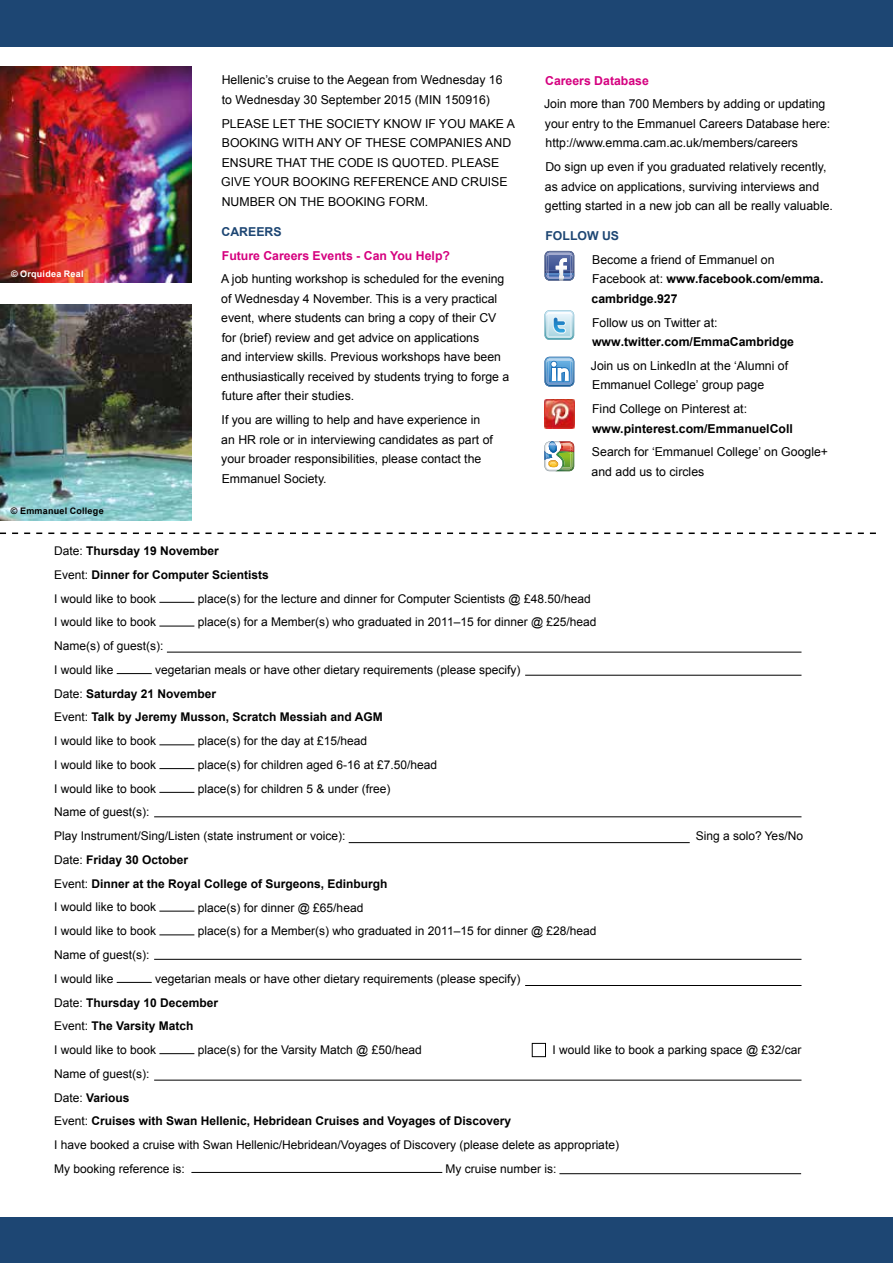
<style>
.page{position:relative;width:893px;height:1263px;background:#fff}
.page>*{position:absolute;margin:0;border:0;box-sizing:border-box;transform-origin:0 0}
.t1{font:12.3px/19.5px "Arial";color:#000}
.t2{font:700 12.3px "Arial";color:#000}
.t3{font:700 12.3px "Arial";color:#d5007f}
.t4{font:700 12.3px "Arial";color:#1d4673}
.t5{font:12px/23.7px "Arial";color:#000}
.t6{font:700 12px/23.7px "Arial";color:#000}
.t7{font:700 9px "Arial";letter-spacing:.025em;color:#000}
.t8{font:700 9px "Arial";letter-spacing:.025em;color:#fff}
.s1{font-weight:700}
.s2{font-weight:400}
</style>
<div class="page">
<img style="left:0;top:304px;width:192px;height:216px">
<img style="left:0;top:67px;width:192px;height:216px">
<hr style="left:892px;top:0;width:1px;height:208px;background:#939292">
<hr style="left:892px;top:215px;width:1px;height:46px;background:#1d4673">
<svg style="left:545px;top:251px;width:29px;height:30px"></svg>
<img style="left:546px;top:253px;width:26px;height:5px">
<svg style="left:544px;top:310px;width:30px;height:30px"></svg>
<svg style="left:545px;top:357px;width:29px;height:29px"></svg>
<svg style="left:544px;top:442px;width:30px;height:29px"></svg>
<img style="left:545px;top:399px;width:29px;height:30px">
<svg style="left:0;top:532px;width:876px;height:2px"></svg>
<hr style="left:159px;top:602px;width:35px;height:1px;background:#000">
<hr style="left:159px;top:626px;width:35px;height:1px;background:#000">
<hr style="left:117px;top:673px;width:35px;height:1px;background:#000">
<hr style="left:159px;top:744px;width:35px;height:1px;background:#000">
<hr style="left:159px;top:768px;width:35px;height:1px;background:#000">
<hr style="left:159px;top:792px;width:35px;height:1px;background:#000">
<hr style="left:159px;top:911px;width:35px;height:1px;background:#000">
<hr style="left:159px;top:934px;width:35px;height:1px;background:#000">
<hr style="left:117px;top:982px;width:35px;height:1px;background:#000">
<hr style="left:159px;top:1053px;width:35px;height:1px;background:#000">
<div style="left:532px;top:1043px;width:14px;height:14px;border:1px solid #000"></div>
<hr style="left:191px;top:1172px;width:251px;height:1px;background:#000">
<hr style="left:167px;top:652px;width:634px;height:1px;background:#000">
<hr style="left:154px;top:816px;width:647px;height:1px;background:#000">
<hr style="left:154px;top:959px;width:647px;height:1px;background:#000">
<hr style="left:525px;top:675px;width:276px;height:1px;background:#000">
<div style="left:0;top:0;width:893px;height:47px;background:#1d4673"></div>
<div style="left:0;top:1217px;width:893px;height:46px;background:#1d4673"></div>
<hr style="left:349px;top:842px;width:341px;height:1px;background:#000">
<hr style="left:525px;top:985px;width:276px;height:1px;background:#000">
<hr style="left:154px;top:1080px;width:647px;height:1px;background:#000">
<hr style="left:559px;top:1173px;width:242px;height:1px;background:#000">
<p class="t8" style="left:11px;top:268px;width:74px">© Orquidea Real</p>
<p class="t7" style="left:11px;top:505px;width:94px">© Emmanuel College</p>
<p class="t1" style="left:222px;top:71px;width:282px">Hellenic’s cruise to the Aegean from Wednesday 16 to Wednesday 30 September 2015 (MIN 150916)</p>
<p class="t1" style="left:221px;top:114px;width:295px">PLEASE LET THE SOCIETY KNOW IF YOU MAKE A BOOKING WITH ANY OF THESE COMPANIES AND ENSURE THAT THE CODE IS QUOTED. PLEASE GIVE YOUR BOOKING REFERENCE AND CRUISE NUMBER ON THE BOOKING FORM.</p>
<p class="t4" style="left:222px;top:223px;width:62px">CAREERS</p>
<p class="t3" style="left:222px;top:247px;width:230px">Future Careers Events - Can You Help?</p>
<p class="t1" style="left:221px;top:269px;width:290px">A job hunting workshop is scheduled for the evening of Wednesday 4 November. This is a very practical event, where students can bring a copy of their CV for (brief) review and get advice on applications<br>and interview skills. Previous workshops have been enthusiastically received by students trying to forge a future after their studies.</p>
<p class="t1" style="left:221px;top:410px;width:273px">If you are willing to help and have experience in an HR role or in interviewing candidates as part of your broader responsibilities, please contact the Emmanuel Society.</p>
<p class="t3" style="left:545px;top:72px;width:105px">Careers Database</p>
<p class="t1" style="left:544px;top:94px;width:288px">Join more than 700 Members by adding or updating your entry to the Emmanuel Careers Database here: http://www.emma.cam.ac.uk/members/careers</p>
<p class="t1" style="left:545px;top:157px;width:290px">Do sign up even if you graduated relatively recently, as advice on applications, surviving interviews and getting started in a new job can all be really valuable.</p>
<p class="t4" style="left:545px;top:228px;width:75px">FOLLOW US</p>
<p class="t1" style="left:592px;top:250px;width:233px">Become a friend of Emmanuel on<br>Facebook at: <span class="s1">www.facebook.com/emma. cambridge.927</span></p>
<p class="t1" style="left:592px;top:313px;width:127px">Follow us on Twitter at:</p>
<p class="t2" style="left:592px;top:334px;width:204px">www.twitter.com/EmmaCambridge</p>
<p class="t1" style="left:591px;top:356px;width:199px">Join us on LinkedIn at the ‘Alumni of<br>Emmanuel College’ group page</p>
<p class="t1" style="left:592px;top:399px;width:156px">Find College on Pinterest at:</p>
<p class="t2" style="left:592px;top:420px;width:202px">www.pinterest.com/EmmanuelColl</p>
<p class="t1" style="left:592px;top:442px;width:238px">Search for ‘Emmanuel College’ on Google+ and add us to circles</p>
<p class="t6" style="left:54px;top:539px;width:216px"><span class="s2">Date:</span> Thursday 19 November<br><span class="s2">Event:</span> Dinner for Computer Scientists<br><span class="s2">I would like to book</span></p>
<p class="t5" style="left:198px;top:587px;width:395px">place(s) for the lecture and dinner for Computer Scientists @ £48.50/head</p>
<p class="t5" style="left:54px;top:610px;width:104px">I would like to book</p>
<p class="t5" style="left:198px;top:610px;width:400px">place(s) for a Member(s) who graduated in 2011–15 for dinner @ £25/head</p>
<p class="t5" style="left:54px;top:634px;width:111px">Name(s) of guest(s):<br>I would like</p>
<p class="t5" style="left:54px;top:658px;width:468px;text-indent:101px">vegetarian meals or have other dietary requirements (please specify)<br>Date: <span class="s1">Saturday 21 November<br></span>Event: <span class="s1">Talk by Jeremy Musson, Scratch Messiah and AGM<br></span>I would like to book</p>
<p class="t5" style="left:198px;top:729px;width:171px">place(s) for the day at £15/head</p>
<p class="t5" style="left:54px;top:753px;width:104px">I would like to book</p>
<p class="t5" style="left:198px;top:753px;width:241px">place(s) for children aged 6-16 at £7.50/head</p>
<p class="t5" style="left:54px;top:777px;width:104px">I would like to book</p>
<p class="t5" style="left:198px;top:777px;width:194px">place(s) for children 5 &amp; under (free)</p>
<p class="t5" style="left:54px;top:800px;width:293px">Name of guest(s):<br>Play Instrument/Sing/Listen (state instrument or voice):</p>
<p class="t6" style="left:54px;top:848px;width:335px"><span class="s2">Date:</span> Friday 30 October<br><span class="s2">Event:</span> Dinner at the Royal College of Surgeons, Edinburgh<br><span class="s2">I would like to book</span></p>
<p class="t5" style="left:198px;top:895px;width:167px">place(s) for dinner @ £65/head</p>
<p class="t5" style="left:696px;top:824px;width:109px">Sing a solo? Yes/No</p>
<p class="t5" style="left:54px;top:919px;width:104px">I would like to book</p>
<p class="t5" style="left:198px;top:919px;width:400px">place(s) for a Member(s) who graduated in 2011–15 for dinner @ £28/head</p>
<p class="t5" style="left:54px;top:943px;width:97px">Name of guest(s):<br>I would like</p>
<p class="t5" style="left:54px;top:967px;width:468px;text-indent:101px">vegetarian meals or have other dietary requirements (please specify)<br>Date: <span class="s1">Thursday 10 December<br></span>Event: <span class="s1">The Varsity Match<br></span>I would like to book</p>
<p class="t5" style="left:198px;top:1038px;width:226px">place(s) for the Varsity Match @ £50/head</p>
<p class="t5" style="left:553px;top:1038px;width:250px">I would like to book a parking space @ £32/car</p>
<p class="t5" style="left:54px;top:1062px;width:566px">Name of guest(s):<br>Date: <span class="s1">Various<br></span>Event: <span class="s1">Cruises with Swan Hellenic, Hebridean Cruises and Voyages of Discovery<br></span>I have booked a cruise with Swan Hellenic/Hebridean/Voyages of Discovery (please delete as appropriate)<br>My booking reference is:</p>
<p class="t5" style="left:446px;top:1157px;width:112px">My cruise number is:</p>
</div>
